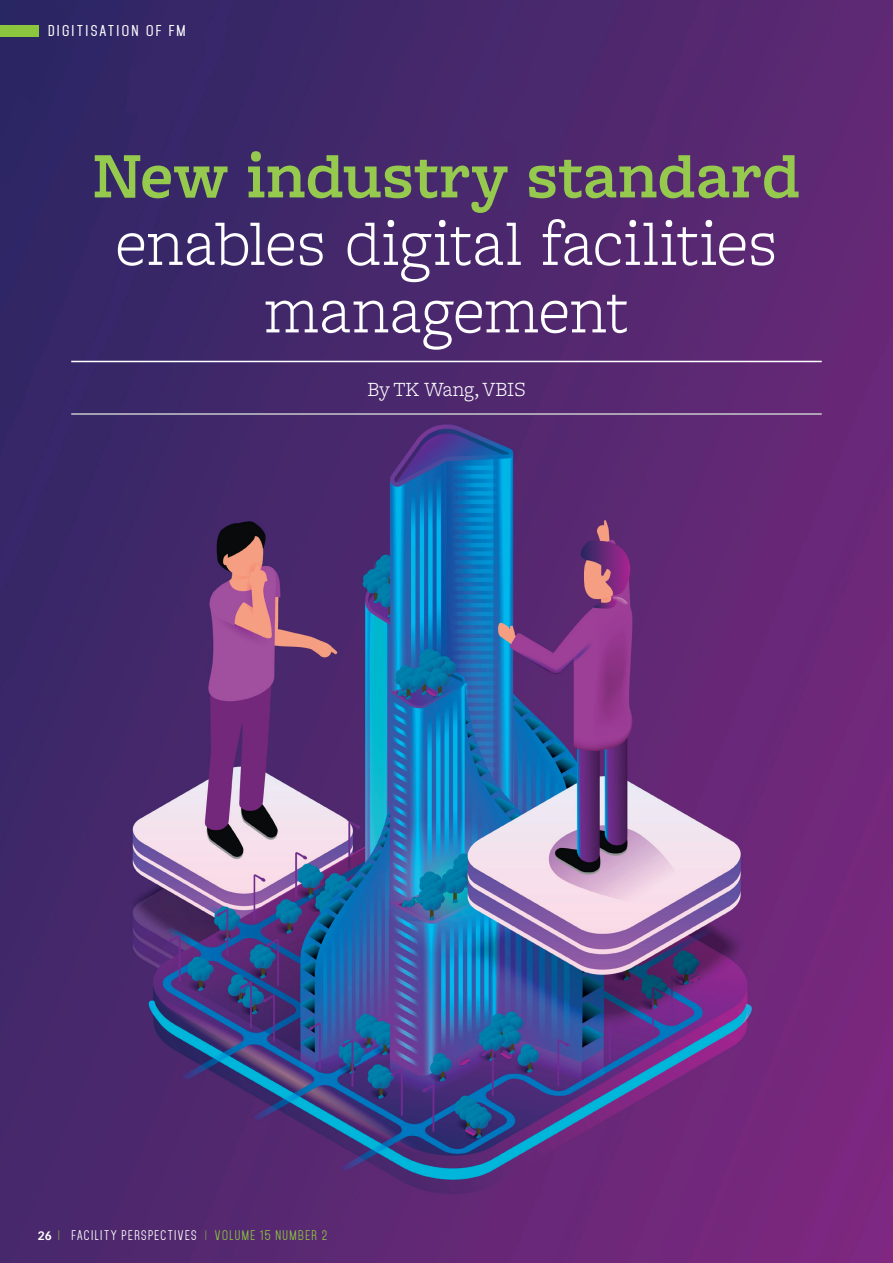
<style>
.page{position:relative;width:893px;height:1263px;background:#fff}
.page>*{position:absolute;margin:0;border:0;box-sizing:border-box;transform-origin:0 0}
.t1{font:300 67.5px/67.5px "Freight Macro Pro";letter-spacing:-.005em;color:#fff;text-align:center}
.t2{font:600 67.5px "Freight Macro Pro";letter-spacing:.005em;color:#96ca4e}
.t3{font:300 21px "Freight Macro Pro";color:#fff}
.t4{font:600 13.5px "Mohave";letter-spacing:.15em;color:#fff;scale:1.11 1}
.t5{font:12px "Mohave";letter-spacing:.115em;color:#fff}
.s1{font-family:"Vectora LT";font-weight:700}
.s2{font-size:9.75px;color:#8bc63e}
.s3{color:#8bc63e}
</style>
<div class="page">
<img style="left:0;top:0;width:893px;height:1263px">
<hr style="left:71px;top:361px;width:751px;height:1px;background:#fff">
<hr style="left:71px;top:413px;width:751px;height:2px;background:#c9cacc">
<div style="left:0;top:26px;width:38px;height:11px;background:#8bc63e"></div>
<p class="t4" style="left:48px;top:23px;width:126px">DIGITISATION OF FM</p>
<h1 class="t2" style="left:93px;top:128px;width:709px">New industry standard</h1>
<h1 class="t1" style="left:115px;top:207px;width:664px">enables digital facilities management</h1>
<h2 class="t3" style="left:367px;top:375px;width:160px">By TK Wang, VBIS</h2>
<p class="t5" style="left:38px;top:1228px;width:291px"><span class="s1">26</span> <span class="s2">|</span> FACILITY PERSPECTIVES <span class="s2">|</span> <span class="s3">VOLUME 15 NUMBER 2</span></p>
</div>
